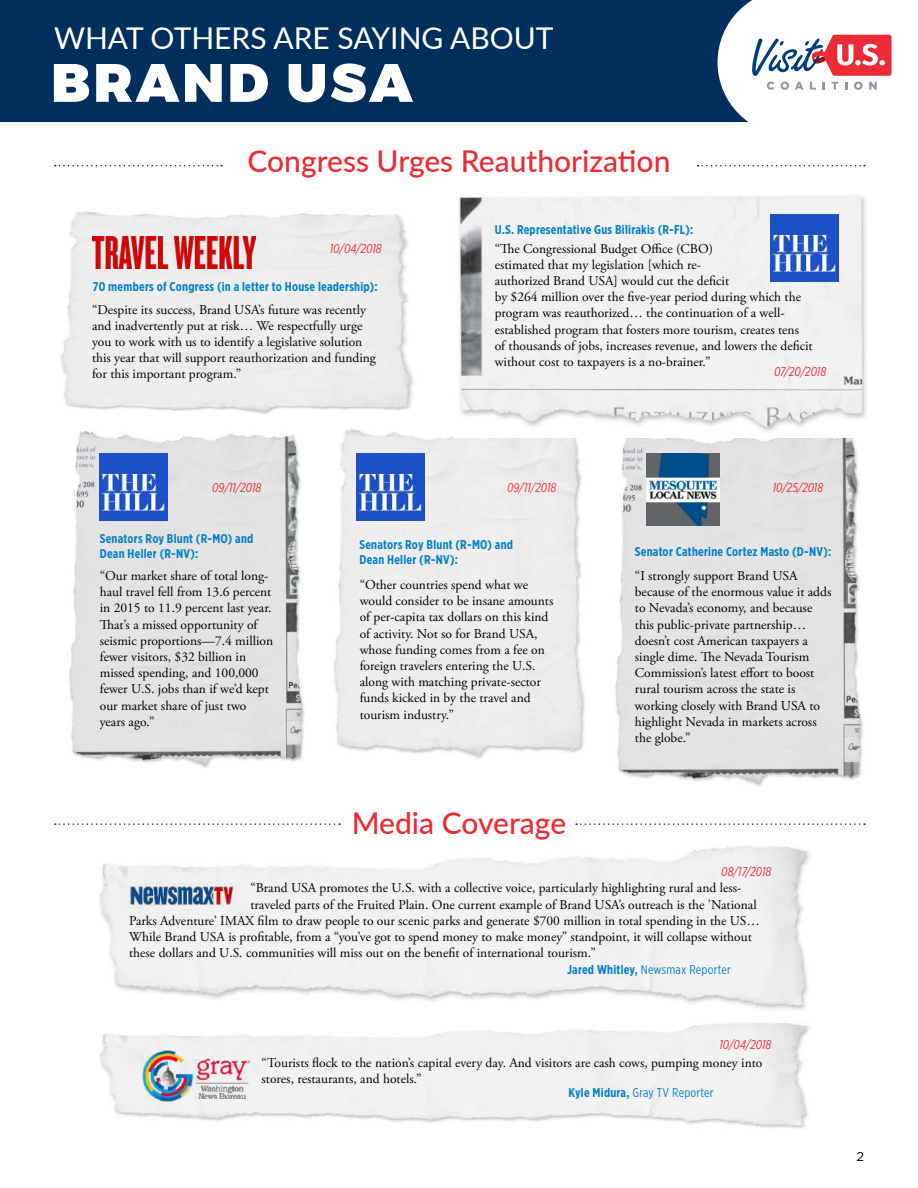
<style>
.page{position:relative;width:918px;height:1188px;background:#fff}
.page>*{position:absolute;margin:0;border:0;box-sizing:border-box;transform-origin:0 0}
.t1{font:900 54px "Montserrat";letter-spacing:.06em;color:#fff}
.t2{font:500 30px "Lato";color:#ed2b35}
.t3{font:30px "Lato";color:#fff}
.t4{font:13.5px/16.2px "Adobe Garamond Pro";color:#000}
.t5{font:700 12.75px/15px "Gotham X Narrow";letter-spacing:.02em;color:#0480c8}
.t6{font:italic 12.75px "Gotham X Narrow";color:#ed2b35}
.t7{font:12.75px "Gotham X Narrow";letter-spacing:.02em;color:#0480c8}
.t8{font:12.75px "Gotham";color:#000}
.s1{font-weight:700}
</style>
<div class="page">
<div style="left:0;top:0;width:778px;height:122px;background:#002e5d"></div>
<svg style="left:718px;top:0;width:174px;height:122px"></svg>
<img style="left:333px;top:429px;width:252px;height:330px">
<img style="left:69px;top:431px;width:236px;height:337px">
<img style="left:615px;top:438px;width:248px;height:349px">
<svg style="left:698px;top:165px;width:167px;height:1px"></svg>
<svg style="left:576px;top:823px;width:289px;height:2px"></svg>
<svg style="left:55px;top:165px;width:167px;height:1px"></svg>
<svg style="left:55px;top:823px;width:285px;height:2px"></svg>
<img style="left:60px;top:211px;width:354px;height:203px">
<img style="left:93px;top:236px;width:163px;height:32px">
<img style="left:100px;top:453px;width:68px;height:68px">
<img style="left:357px;top:453px;width:67px;height:68px">
<img style="left:454px;top:195px;width:413px;height:242px">
<img style="left:771px;top:214px;width:68px;height:68px">
<img style="left:646px;top:453px;width:73px;height:73px">
<img style="left:99px;top:846px;width:711px;height:164px">
<img style="left:99px;top:1023px;width:710px;height:106px">
<img style="left:127px;top:883px;width:110px;height:25px">
<img style="left:142px;top:1048px;width:109px;height:56px">
<h2 class="t3" style="left:54px;top:16px;width:501px">WHAT OTHERS ARE SAYING ABOUT</h2>
<h1 class="t1" style="left:51px;top:49px;width:363px">BRAND USA</h1>
<h2 class="t2" style="left:248px;top:140px;width:424px">Congress Urges Reauthorization</h2>
<p class="t6" style="left:330px;top:241px;width:53px">10/04/2018</p>
<p class="t5" style="left:93px;top:279px;width:286px">70 members of Congress (in a letter to House leadership):</p>
<p class="t4" style="left:92px;top:302px;width:285px">“Despite its success, Brand USA’s future was recently and inadvertently put at risk… We respectfully urge you to work with us to identify a legislative solution this year that will support reauthorization and funding for this important program.”</p>
<p class="t5" style="left:495px;top:222px;width:200px">U.S. Representative Gus Bilirakis (R-FL):</p>
<p class="t4" style="left:495px;top:241px;width:320px">“The Congressional Budget Office (CBO)<br>estimated that my legislation [which re-<br>authorized Brand USA] would cut the deficit<br>by $264 million over the five-year period during which the program was reauthorized… the continuation of a well&shy;established program that fosters more tourism, creates tens of thousands of jobs, increases revenue, and lowers the deficit without cost to taxpayers is a no-brainer.”</p>
<p class="t6" style="left:774px;top:364px;width:53px">07/20/2018</p>
<p class="t6" style="left:212px;top:480px;width:50px">09/11/2018</p>
<p class="t6" style="left:507px;top:480px;width:50px">09/11/2018</p>
<p class="t5" style="left:100px;top:531px;width:155px">Senators Roy Blunt (R-MO) and<br>Dean Heller (R-NV):</p>
<p class="t5" style="left:359px;top:537px;width:155px">Senators Roy Blunt (R-MO) and<br>Dean Heller (R-NV):</p>
<p class="t4" style="left:100px;top:568px;width:175px">“Our market share of total long&shy;haul travel fell from 13.6 percent in 2015 to 11.9 percent last year.<br>That’s a missed opportunity of seismic proportions—7.4 million fewer visitors, $32 billion in missed spending, and 100,000 fewer U.S. jobs than if we’d kept our market share of just two years ago.”</p>
<p class="t4" style="left:360px;top:577px;width:195px">“Other countries spend what we would consider to be insane amounts of per-capita tax dollars on this kind of activity. Not so for Brand USA, whose funding comes from a fee on foreign travelers entering the U.S. along with matching private-sector funds kicked in by the travel and tourism industry.”</p>
<p class="t6" style="left:773px;top:480px;width:52px">10/25/2018</p>
<p class="t5" style="left:635px;top:544px;width:198px">Senator Catherine Cortez Masto (D-NV):</p>
<p class="t4" style="left:635px;top:568px;width:198px">“I strongly support Brand USA because of the enormous value it adds to Nevada’s economy, and because this public-private partnership… doesn’t cost American taxpayers a single dime. The Nevada Tourism<br>Commission’s latest effort to boost rural tourism across the state is working closely with Brand USA to highlight Nevada in markets across the globe.”</p>
<h2 class="t2" style="left:352px;top:801px;width:216px">Media Coverage</h2>
<p class="t6" style="left:721px;top:864px;width:51px">08/17/2018</p>
<p class="t4" style="left:250px;top:880px;width:493px">“Brand USA promotes the U.S. with a collective voice, particularly highlighting rural and less-</p>
<p class="t4" style="left:250px;top:897px;width:508px">traveled parts of the Fruited Plain. One current example of Brand USA’s outreach is the ’National</p>
<p class="t4" style="left:129px;top:913px;width:632px">Parks Adventure’ IMAX film to draw people to our scenic parks and generate $700 million in total spending in the US…</p>
<p class="t4" style="left:129px;top:929px;width:624px">While Brand USA is profitable, from a “you’ve got to spend money to make money” standpoint, it will collapse without</p>
<p class="t4" style="left:129px;top:945px;width:468px">these dollars and U.S. communities will miss out on the benefit of international tourism.”</p>
<p class="t7" style="left:567px;top:962px;width:165px"><span class="s1">Jared Whitley,</span> Newsmax Reporter</p>
<p class="t6" style="left:720px;top:1037px;width:53px">10/04/2018</p>
<p class="t4" style="left:262px;top:1055px;width:502px">“Tourists flock to the nation’s capital every day. And visitors are cash cows, pumping money into stores, restaurants, and hotels.”</p>
<p class="t7" style="left:569px;top:1085px;width:147px"><span class="s1">Kyle Midura,</span> Gray TV Reporter</p>
<p class="t8" style="left:856px;top:1148px;width:9px">2</p>
</div>
